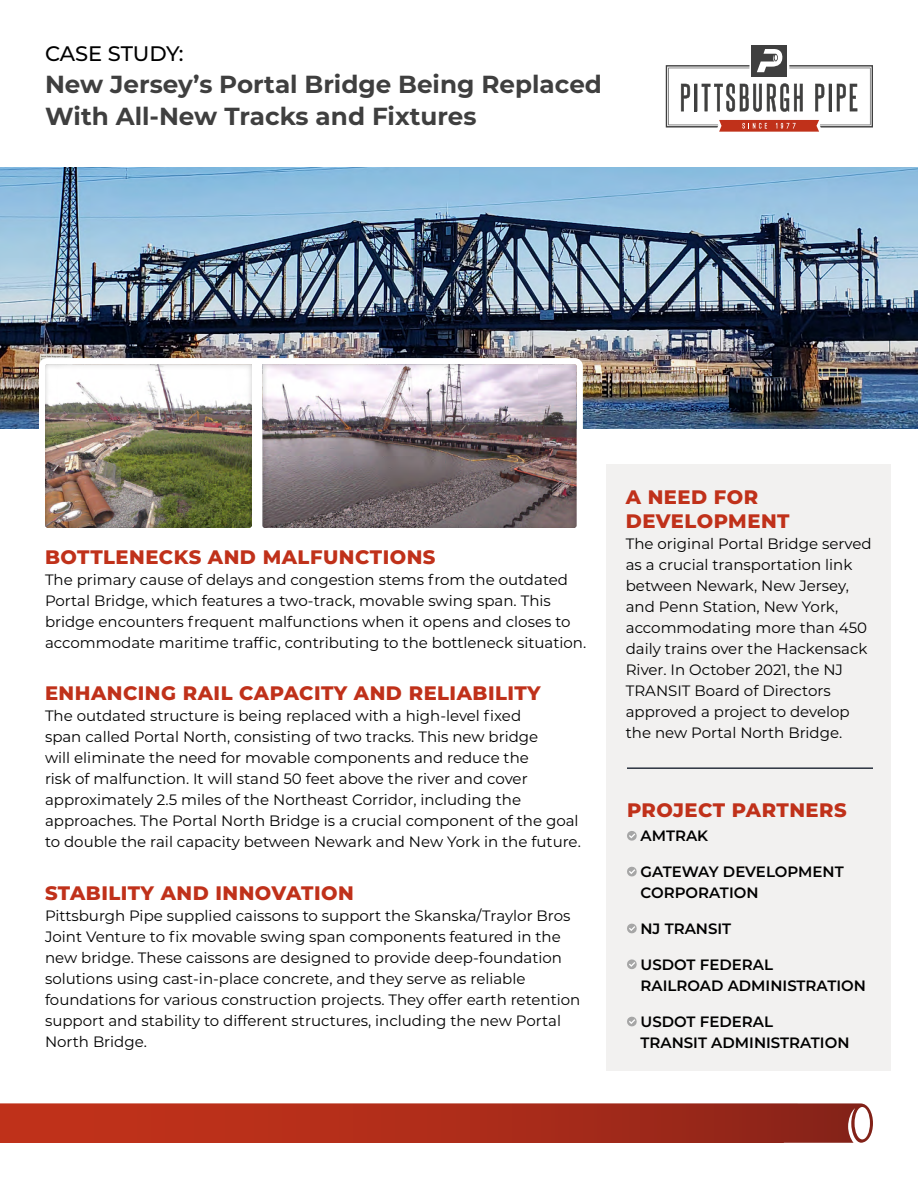
<style>
.page{position:relative;width:918px;height:1188px;background:#fff}
.page>*{position:absolute;margin:0;border:0;box-sizing:border-box;transform-origin:0 0}
.t1{font:700 24.75px/32.4px "Montserrat";color:#3f3f3f}
.t2{font:500 21px "Montserrat";letter-spacing:-.01em;color:#000}
.t3{font:800 19.5px/24px "Montserrat";letter-spacing:.025em;color:#c0311a}
.t4{font:15px/21px "Montserrat";color:#000}
.t5{font:600 15px/21px "Montserrat";color:#000}
</style>
<div class="page">
<div style="left:607px;top:464px;width:284px;height:607px;background:#f2f1f0"></div>
<img style="left:0;top:167px;width:918px;height:261px">
<div style="left:752px;top:45px;width:35px;height:31px;background:#3f3f3f"></div>
<svg style="left:666px;top:49px;width:207px;height:83px"></svg>
<svg style="left:627px;top:831px;width:10px;height:10px"></svg>
<svg style="left:627px;top:866px;width:10px;height:11px"></svg>
<svg style="left:627px;top:923px;width:10px;height:11px"></svg>
<svg style="left:627px;top:959px;width:10px;height:10px"></svg>
<svg style="left:627px;top:1016px;width:10px;height:11px"></svg>
<hr style="left:627px;top:767px;width:246px;height:2px;background:#2b3340">
<svg style="left:0;top:1103px;width:873px;height:40px;background:#ac2f1d"></svg>
<div style="left:855px;top:1107px;width:15px;height:32px;background:#fff;border-radius:50%"></div>
<div style="left:32px;top:353px;width:234px;height:176px;background:#000;opacity:.25"></div>
<div style="left:250px;top:353px;width:340px;height:176px;background:#000;opacity:.25"></div>
<img style="left:36px;top:355px;width:217px;height:174px">
<img style="left:253px;top:355px;width:333px;height:174px">
<h2 class="t2" style="left:45px;top:39px;width:140px">CASE STUDY:</h2>
<h1 class="t1" style="left:45px;top:67px;width:559px">New Jersey’s Portal Bridge Being Replaced<br>With All-New Tracks and Fixtures</h1>
<h3 class="t3" style="left:45px;top:544px;width:392px">BOTTLENECKS AND MALFUNCTIONS</h3>
<p class="t4" style="left:45px;top:569px;width:543px">The primary cause of delays and congestion stems from the outdated Portal Bridge, which features a two-track, movable swing span. This bridge encounters frequent malfunctions when it opens and closes to accommodate maritime traffic, contributing to the bottleneck situation.</p>
<h3 class="t3" style="left:45px;top:680px;width:497px">ENHANCING RAIL CAPACITY AND RELIABILITY</h3>
<p class="t4" style="left:45px;top:705px;width:537px">The outdated structure is being replaced with a high-level fixed<br>span called Portal North, consisting of two tracks. This new bridge<br>will eliminate the need for movable components and reduce the<br>risk of malfunction. It will stand 50 feet above the river and cover approximately 2.5 miles of the Northeast Corridor, including the approaches. The Portal North Bridge is a crucial component of the goal to double the rail capacity between Newark and New York in the future.</p>
<h3 class="t3" style="left:45px;top:880px;width:310px">STABILITY AND INNOVATION</h3>
<p class="t4" style="left:45px;top:905px;width:537px">Pittsburgh Pipe supplied caissons to support the Skanska/Traylor Bros Joint Venture to fix movable swing span components featured in the new bridge. These caissons are designed to provide deep-foundation solutions using cast-in-place concrete, and they serve as reliable foundations for various construction projects. They offer earth retention support and stability to different structures, including the new Portal North Bridge.</p>
<h3 class="t3" style="left:626px;top:484px;width:165px">A NEED FOR<br>DEVELOPMENT</h3>
<p class="t4" style="left:626px;top:533px;width:247px">The original Portal Bridge served as a crucial transportation link between Newark, New Jersey, and Penn Station, New York, accommodating more than 450 daily trains over the Hackensack<br>River. In October 2021, the NJ<br>TRANSIT Board of Directors approved a project to develop the new Portal North Bridge.</p>
<h3 class="t3" style="left:627px;top:797px;width:221px">PROJECT PARTNERS</h3>
<p class="t5" style="left:640px;top:824px;width:69px">AMTRAK</p>
<p class="t5" style="left:640px;top:860px;width:205px">GATEWAY DEVELOPMENT<br>CORPORATION</p>
<p class="t5" style="left:640px;top:917px;width:92px">NJ TRANSIT</p>
<p class="t5" style="left:640px;top:953px;width:227px">USDOT FEDERAL<br>RAILROAD ADMINISTRATION</p>
<p class="t5" style="left:640px;top:1010px;width:211px">USDOT FEDERAL<br>TRANSIT ADMINISTRATION</p>
</div>
